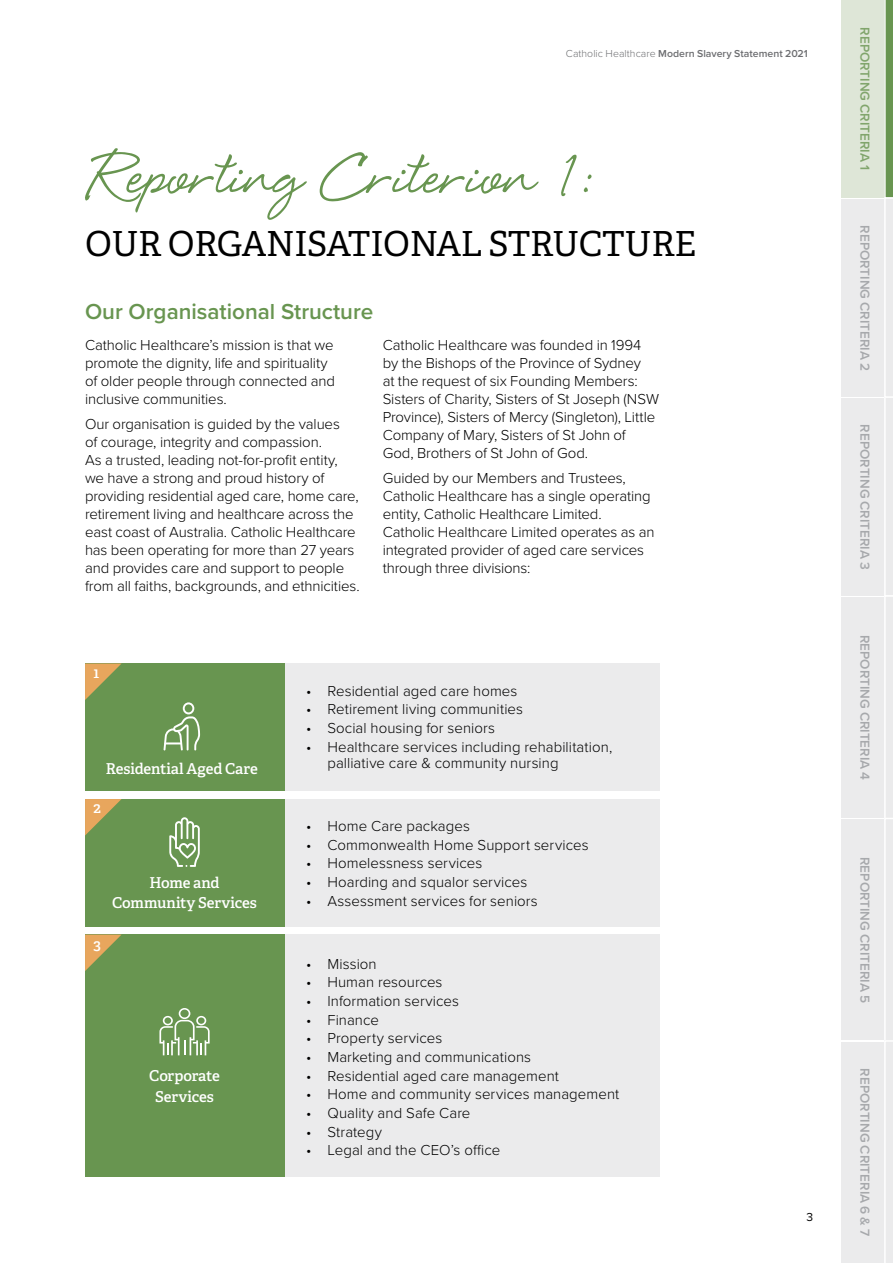
<style>
.page{position:relative;width:893px;height:1263px;background:#fff}
.page>*{position:absolute;margin:0;border:0;box-sizing:border-box;transform-origin:0 0}
.t1{font:106.5px "Eye Catching";color:#689550}
.t2{font:34.5px "Adelle PE";letter-spacing:-.01em;color:#000}
.t3{font:600 22.5px "Proxima Nova";color:#689550}
.t4{font:300 15px/18px "Proxima Nova";letter-spacing:-.005em;color:#000}
.t5{font:15px/19.5px "Adelle PE Sb";letter-spacing:-.01em;color:#fff;text-align:center}
.t6{font:600 13.5px "Proxima Nova";color:#a7a9ac}
.t7{font:600 13.5px "Proxima Nova";color:#81a56c}
.t8{font:12px "Proxima Nova";color:#000}
.t9{font:600 10.5px "Proxima Nova";letter-spacing:.005em;color:#6d6e71}
.s1{font-weight:300}
</style>
<div class="page">
<div style="left:241px;top:799px;width:418px;height:127px;background:#ebebec"></div>
<div style="left:241px;top:663px;width:418px;height:127px;background:#ebebec"></div>
<div style="left:241px;top:934px;width:418px;height:243px;background:#ebebec"></div>
<div style="left:85px;top:799px;width:199px;height:127px;background:#689550"></div>
<div style="left:85px;top:663px;width:199px;height:127px;background:#689550"></div>
<div style="left:85px;top:934px;width:199px;height:243px;background:#689550"></div>
<svg style="left:169px;top:817px;width:31px;height:50px"></svg>
<svg style="left:159px;top:1008px;width:51px;height:47px"></svg>
<div style="left:841px;top:0;width:46px;height:197px;background:#dee6d7"></div>
<div style="left:841px;top:398px;width:46px;height:197px;background:#ebebec"></div>
<div style="left:841px;top:199px;width:46px;height:197px;background:#ebebec"></div>
<div style="left:841px;top:597px;width:46px;height:221px;background:#ebebec"></div>
<div style="left:841px;top:819px;width:46px;height:221px;background:#ebebec"></div>
<div style="left:841px;top:1042px;width:46px;height:221px;background:#ebebec"></div>
<svg style="left:884px;top:0;width:9px;height:1263px"></svg>
<svg style="left:85px;top:799px;width:37px;height:36px"></svg>
<svg style="left:85px;top:663px;width:37px;height:37px"></svg>
<svg style="left:85px;top:934px;width:37px;height:37px"></svg>
<svg style="left:163px;top:702px;width:37px;height:48px"></svg>
<p class="t9" style="left:566px;top:46px;width:244px"><span class="s1">Catholic Healthcare</span> Modern Slavery Statement 2021</p>
<h1 class="t1" style="left:85px;top:133px;width:508px">Reporting Criterion 1:</h1>
<h2 class="t2" style="left:85px;top:218px;width:613px">OUR ORGANISATIONAL STRUCTURE</h2>
<h3 class="t3" style="left:85px;top:295px;width:290px">Our Organisational Structure</h3>
<p class="t4" style="left:85px;top:335px;width:251px">Catholic Healthcare’s mission is that we promote the dignity, life and spirituality of older people through connected and inclusive communities.</p>
<p class="t4" style="left:85px;top:414px;width:276px">Our organisation is guided by the values<br>of courage, integrity and compassion.<br>As a trusted, leading not-for-profit entity, we have a strong and proud history of providing residential aged care, home care, retirement living and healthcare across the east coast of Australia. Catholic Healthcare has been operating for more than 27 years and provides care and support to people from all faiths, backgrounds, and ethnicities.</p>
<p class="t4" style="left:383px;top:335px;width:278px">Catholic Healthcare was founded in 1994 by the Bishops of the Province of Sydney<br>at the request of six Founding Members:<br>Sisters of Charity, Sisters of St Joseph (NSW Province), Sisters of Mercy (Singleton), Little Company of Mary, Sisters of St John of God, Brothers of St John of God.</p>
<p class="t4" style="left:383px;top:468px;width:273px">Guided by our Members and Trustees, Catholic Healthcare has a single operating entity, Catholic Healthcare Limited.<br>Catholic Healthcare Limited operates as an integrated provider of aged care services through three divisions:</p>
<p class="t5" style="left:94px;top:662px;width:7px">1</p>
<p class="t5" style="left:106px;top:758px;width:154px">Residential Aged Care</p>
<p class="t5" style="left:94px;top:797px;width:9px">2</p>
<p class="t5" style="left:94px;top:934px;width:9px">3</p>
<p class="t5" style="left:112px;top:872px;width:146px">Home and<br>Community Services</p>
<p class="t5" style="left:149px;top:1064px;width:72px;line-height:21px">Corporate<br>Services</p>
<p class="t4" style="left:306px;top:681px;width:213px">• Residential aged care homes</p>
<p class="t4" style="left:306px;top:699px;width:218px">• Retirement living communities</p>
<p class="t4" style="left:306px;top:718px;width:190px">• Social housing for seniors</p>
<p class="t4" style="left:327px;top:737px;width:286px;line-height:16.5px;text-indent:-21px">• Healthcare services including rehabilitation, palliative care &amp; community nursing</p>
<p class="t4" style="left:306px;top:816px;width:165px">• Home Care packages</p>
<p class="t4" style="left:306px;top:835px;width:284px">• Commonwealth Home Support services</p>
<p class="t4" style="left:306px;top:854px;width:178px">• Homelessness services</p>
<p class="t4" style="left:306px;top:872px;width:223px">• Hoarding and squalor services</p>
<p class="t4" style="left:306px;top:891px;width:233px">• Assessment services for seniors</p>
<p class="t4" style="left:306px;top:954px;width:72px">• Mission</p>
<p class="t4" style="left:306px;top:973px;width:138px">• Human resources</p>
<p class="t4" style="left:306px;top:991px;width:154px">• Information services</p>
<p class="t4" style="left:306px;top:1010px;width:74px">• Finance</p>
<p class="t4" style="left:306px;top:1028px;width:138px">• Property services</p>
<p class="t4" style="left:306px;top:1047px;width:226px">• Marketing and communications</p>
<p class="t4" style="left:306px;top:1066px;width:254px">• Residential aged care management</p>
<p class="t4" style="left:306px;top:1084px;width:315px">• Home and community services management</p>
<p class="t4" style="left:306px;top:1103px;width:166px">• Quality and Safe Care</p>
<p class="t4" style="left:306px;top:1122px;width:77px">• Strategy</p>
<p class="t4" style="left:306px;top:1140px;width:196px">• Legal and the CEO’s office</p>
<p class="t8" style="left:807px;top:1208px;width:8px">3</p>
<p class="t7" style="left:875px;top:27px;width:144px;rotate:90deg">REPORTING CRITERIA 1</p>
<p class="t6" style="left:875px;top:225px;width:147px;rotate:90deg">REPORTING CRITERIA 2</p>
<p class="t6" style="left:875px;top:424px;width:147px;rotate:90deg">REPORTING CRITERIA 3</p>
<p class="t6" style="left:875px;top:634px;width:147px;rotate:90deg">REPORTING CRITERIA 4</p>
<p class="t6" style="left:875px;top:857px;width:147px;rotate:90deg">REPORTING CRITERIA 5</p>
<p class="t6" style="left:875px;top:1068px;width:169px;rotate:90deg">REPORTING CRITERIA 6 &amp; 7</p>
</div>
